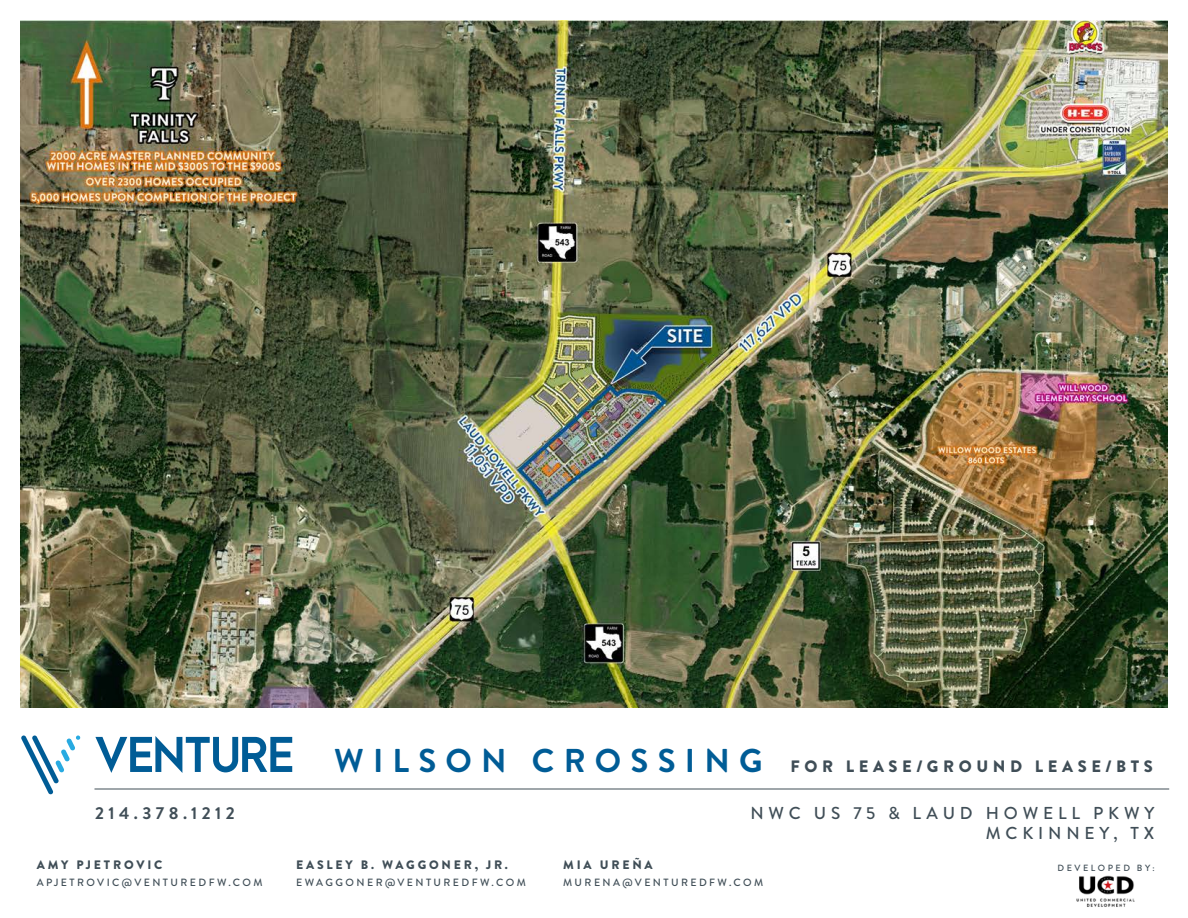
<style>
.page{position:relative;width:1188px;height:918px;background:#fff}
.page>*{position:absolute;margin:0;border:0;box-sizing:border-box;transform-origin:0 0}
.t1{font:500 17.25px/20.7px "Brandon Grotesque";letter-spacing:.28em;color:#404e57;text-align:right}
.t2{font:700 17.25px "Brandon Grotesque";letter-spacing:.26em;color:#404e57}
.t3{font:900 16.5px "Brandon Grotesque";letter-spacing:.28em;color:#404e57}
.t4{font:900 12.3px "Brandon Grotesque";letter-spacing:.23em;color:#404e57}
.t5{font:500 10.5px "Brandon Grotesque";letter-spacing:.23em;color:#404e57}
.t6{font:500 9px "Brandon Grotesque";letter-spacing:.28em;color:#404e57}
.s1{font-weight:700;font-size:33px;color:#005c96}
</style>
<div class="page">
<hr style="left:94px;top:789px;width:1075px;height:1px;background:#404e57">
<svg style="left:21px;top:736px;width:60px;height:59px"></svg>
<svg style="left:95px;top:736px;width:197px;height:37px"></svg>
<img style="left:1076px;top:875px;width:59px;height:32px">
<img style="left:21px;top:21px;width:1146px;height:686px">
<h1 class="t2" style="left:95px;top:801px;width:141px">214.378.1212</h1>
<p class="t4" style="left:37px;top:856px;width:127px">AMY PJETROVIC</p>
<p class="t5" style="left:37px;top:875px;width:227px">APJETROVIC@VENTUREDFW.COM</p>
<h2 class="t3" style="left:334px;top:755px;width:820px"><span class="s1">WILSON CROSSING</span> FOR LEASE/GROUND LEASE/BTS</h2>
<p class="t4" style="left:296px;top:856px;width:213px">EASLEY B. WAGGONER, JR.</p>
<p class="t5" style="left:296px;top:875px;width:231px">EWAGGONER@VENTUREDFW.COM</p>
<h1 class="t1" style="left:750px;top:803px;width:406px">NWC US 75 &amp; LAUD HOWELL PKWY<br>MCKINNEY, TX</h1>
<p class="t6" style="left:1058px;top:862px;width:99px">DEVELOPED BY:</p>
<p class="t4" style="left:563px;top:856px;width:91px">MIA UREÑA</p>
<p class="t5" style="left:563px;top:875px;width:202px">MURENA@VENTUREDFW.COM</p>
</div>
